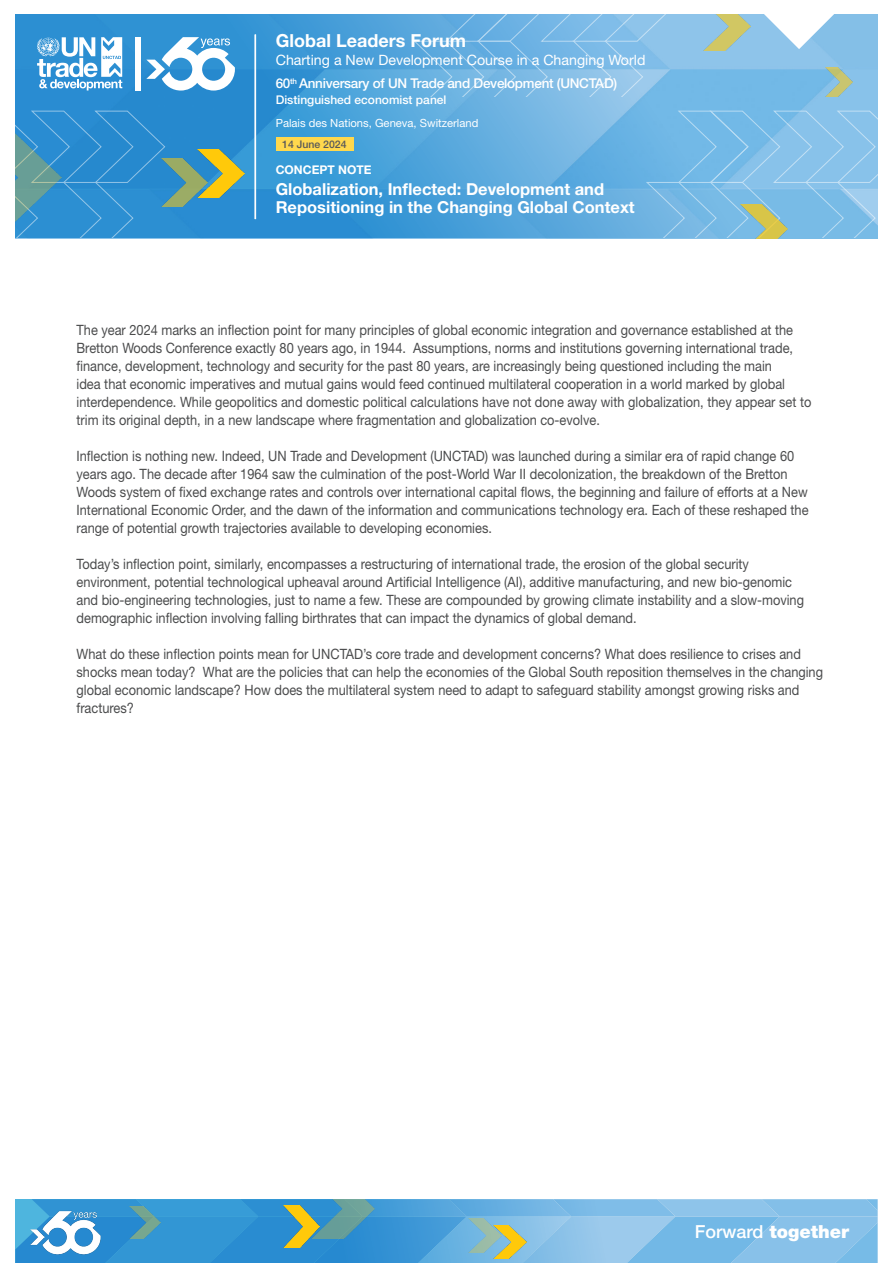
<style>
.page{position:relative;width:893px;height:1263px;background:#fff}
.page>*{position:absolute;margin:0;border:0;box-sizing:border-box;transform-origin:0 0}
.t1{font:700 18px "Helvetica Neue LT Std";color:#fff}
.t2{font:900 18px "Helvetica Neue LT Std";color:#fff}
.t3{font:700 16.5px "Helvetica Neue LT Std";color:#fff}
.t4{font:14.25px/18px "Helvetica Neue LT Std";color:#4b4c4d;scale:.9 1}
.t5{font:14.25px "Helvetica Neue LT Std";color:#fff}
.t6{font:500 13.5px "Helvetica Neue LT Std";letter-spacing:-.02em;color:#fff}
.t7{font:500 12px "Helvetica Neue LT Std";color:#fff}
.t8{font:700 12px "Helvetica Neue LT Std";color:#fff}
.t9{font:11.25px "Helvetica Neue LT Std";color:#fff}
.t10{font:500 10.5px "Helvetica Neue LT Std";color:#57585a}
.s1{font-weight:500}
</style>
<div class="page">
<svg style="left:15px;top:14px;width:861px;height:224px;background:#4fa3da"></svg>
<svg style="left:15px;top:1199px;width:861px;height:64px;background:#60acde"></svg>
<img style="left:30px;top:1209px;width:71px;height:45px">
<svg style="left:761px;top:14px;width:76px;height:35px"></svg>
<svg style="left:37px;top:37px;width:85px;height:54px"></svg>
<div style="left:136px;top:37px;width:5px;height:54px;background:#fff"></div>
<svg style="left:146px;top:37px;width:89px;height:54px"></svg>
<hr style="left:255px;top:34px;width:1px;height:185px;background:#fff">
<svg style="left:15px;top:111px;width:150px;height:128px;background:#2e8ed1"></svg>
<svg style="left:646px;top:111px;width:232px;height:127px;background:#7ebde7"></svg>
<svg style="left:414px;top:14px;width:261px;height:83px;background:#79b8e5"></svg>
<img style="left:704px;top:14px;width:46px;height:36px">
<img style="left:15px;top:130px;width:47px;height:96px">
<img style="left:198px;top:150px;width:46px;height:48px">
<img style="left:161px;top:158px;width:47px;height:48px">
<img style="left:741px;top:205px;width:46px;height:34px">
<img style="left:283px;top:1206px;width:37px;height:41px">
<img style="left:494px;top:1225px;width:33px;height:34px">
<img style="left:469px;top:1219px;width:33px;height:34px">
<img style="left:305px;top:1199px;width:70px;height:39px">
<img style="left:129px;top:1206px;width:31px;height:32px">
<img style="left:825px;top:68px;width:28px;height:28px">
<div style="left:276px;top:137px;width:78px;height:14px;background:#ffd84d"></div>
<p class="t1" style="left:276px;top:30px;width:192px">Global Leaders Forum</p>
<p class="t5" style="left:276px;top:52px;width:371px">Charting a New Development Course in a Changing World</p>
<p class="t6" style="left:276px;top:75px;width:343px">60<sup>th</sup> Anniversary of UN Trade and Development (UNCTAD)</p>
<p class="t9" style="left:276px;top:116px;width:204px">Palais des Nations, Geneva, Switzerland</p>
<p class="t8" style="left:276px;top:162px;width:97px">CONCEPT NOTE</p>
<p class="t3" style="left:276px;top:179px;width:330px">Globalization, Inflected: Development and</p>
<p class="t3" style="left:276px;top:197px;width:360px">Repositioning in the Changing Global Context</p>
<p class="t7" style="left:276px;top:93px;width:172px">Distinguished economist panel</p>
<p class="t10" style="left:282px;top:138px;width:66px">14 June 2024</p>
<p class="t4" style="left:77px;top:320px;width:818px">The year 2024 marks an inflection point for many principles of global economic integration and governance established at the Bretton Woods Conference exactly 80 years ago, in 1944. Assumptions, norms and institutions governing international trade, finance, development, technology and security for the past 80 years, are increasingly being questioned including the main<br>idea that economic imperatives and mutual gains would feed continued multilateral cooperation in a world marked by global interdependence. While geopolitics and domestic political calculations have not done away with globalization, they appear set to trim its original depth, in a new landscape where fragmentation and globalization co-evolve.</p>
<p class="t4" style="left:77px;top:446px;width:815px">Inflection is nothing new. Indeed, UN Trade and Development (UNCTAD) was launched during a similar era of rapid change 60 years ago. The decade after 1964 saw the culmination of the post-World War II decolonization, the breakdown of the Bretton Woods system of fixed exchange rates and controls over international capital flows, the beginning and failure of efforts at a New International Economic Order, and the dawn of the information and communications technology era. Each of these reshaped the range of potential growth trajectories available to developing economies.</p>
<p class="t4" style="left:77px;top:554px;width:810px">Today’s inflection point, similarly, encompasses a restructuring of international trade, the erosion of the global security environment, potential technological upheaval around Artificial Intelligence (AI), additive manufacturing, and new bio-genomic and bio-engineering technologies, just to name a few. These are compounded by growing climate instability and a slow-moving demographic inflection involving falling birthrates that can impact the dynamics of global demand.</p>
<p class="t4" style="left:77px;top:644px;width:831px">What do these inflection points mean for UNCTAD’s core trade and development concerns? What does resilience to crises and shocks mean today? What are the policies that can help the economies of the Global South reposition themselves in the changing global economic landscape? How does the multilateral system need to adapt to safeguard stability amongst growing risks and fractures?</p>
<p class="t2" style="left:695px;top:1220px;width:156px"><span class="s1">Forward</span> together</p>
</div>
